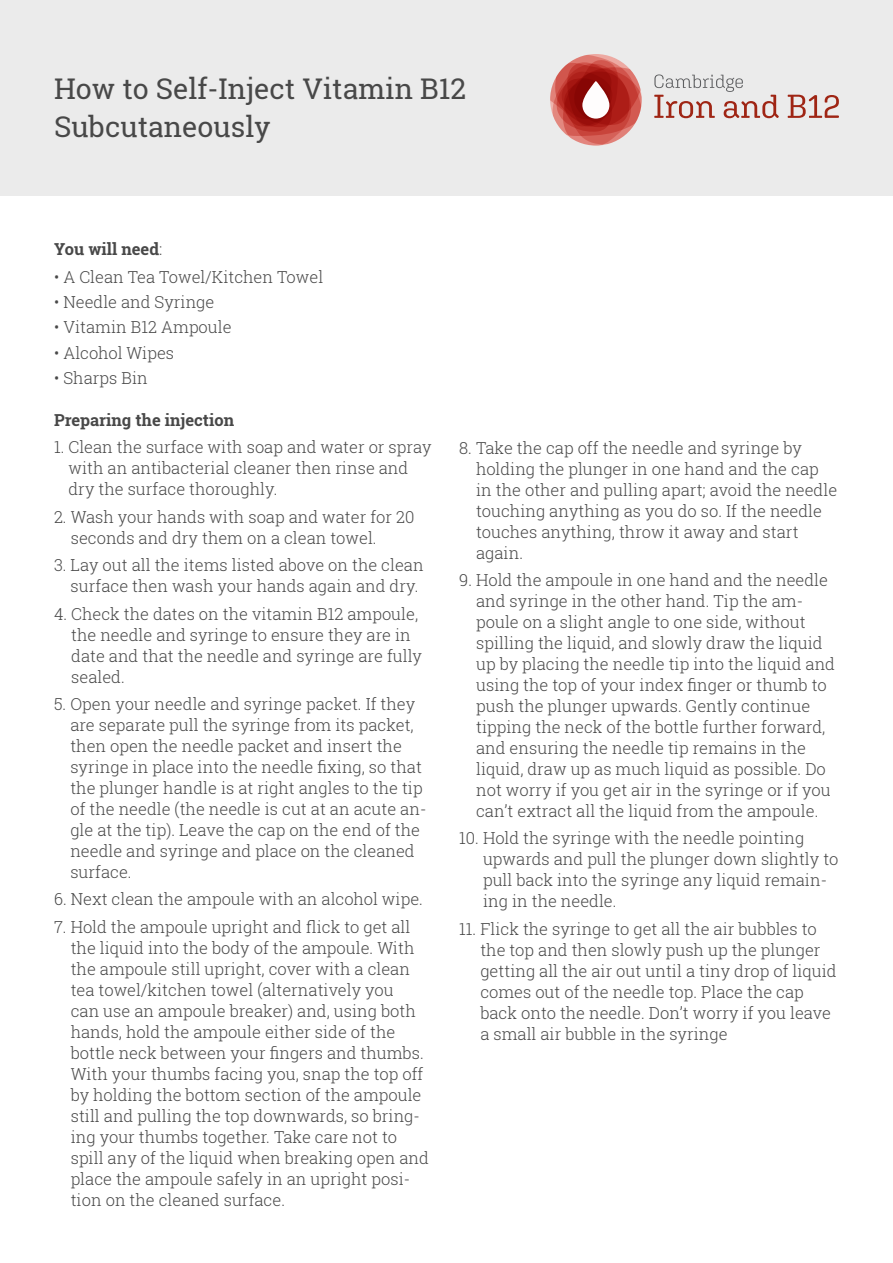
<style>
.page{position:relative;width:893px;height:1263px;background:#fff}
.page>*{position:absolute;margin:0;border:0;box-sizing:border-box;transform-origin:0 0}
.t1{font:28.5px/37.5px "Roboto Slab";color:#484848}
.t2{font:300 16.5px/21px "Roboto Slab";color:#484848}
.t3{font:700 16.5px "Roboto Slab";color:#484848}
.s1{font-weight:300}
</style>
<div class="page">
<div style="left:0;top:0;width:893px;height:196px;background:#ebebeb"></div>
<svg style="left:654px;top:74px;width:125px;height:44px"></svg>
<svg style="left:788px;top:95px;width:51px;height:23px"></svg>
<svg style="left:550px;top:54px;width:92px;height:92px"></svg>
<svg style="left:582px;top:81px;width:27px;height:38px"></svg>
<h1 class="t1" style="left:54px;top:70px;width:414px">How to Self-Inject Vitamin B12<br>Subcutaneously</h1>
<p class="t3" style="left:54px;top:238px;width:110px">You will need<span class="s1">:</span></p>
<p class="t2" style="left:54px;top:266px;width:271px">• A Clean Tea Towel/Kitchen Towel</p>
<p class="t2" style="left:54px;top:291px;width:162px">• Needle and Syringe</p>
<p class="t2" style="left:54px;top:316px;width:179px">• Vitamin B12 Ampoule</p>
<p class="t2" style="left:54px;top:342px;width:122px">• Alcohol Wipes</p>
<p class="t2" style="left:54px;top:367px;width:95px">• Sharps Bin</p>
<p class="t3" style="left:54px;top:409px;width:182px">Preparing the injection</p>
<p class="t2" style="left:68px;top:436px;width:365px;text-indent:-14px">1. Clean the surface with soap and water or spray with an antibacterial cleaner then rinse and dry the surface thoroughly.</p>
<p class="t2" style="left:71px;top:506px;width:345px;text-indent:-17px">2. Wash your hands with soap and water for 20 seconds and dry them on a clean towel.</p>
<p class="t2" style="left:71px;top:554px;width:354px;text-indent:-17px">3. Lay out all the items listed above on the clean surface then wash your hands again and dry.</p>
<p class="t2" style="left:71px;top:603px;width:352px;text-indent:-17px">4. Check the dates on the vitamin B12 ampoule, the needle and syringe to ensure they are in date and that the needle and syringe are fully sealed.</p>
<p class="t2" style="left:70px;top:693px;width:358px;text-indent:-16px">5. Open your needle and syringe packet. If they are separate pull the syringe from its packet, then open the needle packet and insert the syringe in place into the needle fixing, so that the plunger handle is at right angles to the tip of the needle (the needle is cut at an acute an&shy;gle at the tip). Leave the cap on the end of the needle and syringe and place on the cleaned surface.</p>
<p class="t2" style="left:54px;top:888px;width:370px">6. Next clean the ampoule with an alcohol wipe.</p>
<p class="t2" style="left:71px;top:916px;width:360px;text-indent:-17px">7. Hold the ampoule upright and flick to get all the liquid into the body of the ampoule. With the ampoule still upright, cover with a clean tea towel/kitchen towel (alternatively you<br>can use an ampoule breaker) and, using both hands, hold the ampoule either side of the bottle neck between your fingers and thumbs.<br>With your thumbs facing you, snap the top off by holding the bottom section of the ampoule still and pulling the top downwards, so bring&shy;ing your thumbs together. Take care not to spill any of the liquid when breaking open and place the ampoule safely in an upright posi&shy;tion on the cleaned surface.</p>
<p class="t2" style="left:476px;top:437px;width:363px;text-indent:-17px">8. Take the cap off the needle and syringe by holding the plunger in one hand and the cap in the other and pulling apart; avoid the needle touching anything as you do so. If the needle touches anything, throw it away and start again.</p>
<p class="t2" style="left:476px;top:569px;width:360px;text-indent:-17px">9. Hold the ampoule in one hand and the needle and syringe in the other hand. Tip the am&shy;poule on a slight angle to one side, without spilling the liquid, and slowly draw the liquid up by placing the needle tip into the liquid and using the top of your index finger or thumb to push the plunger upwards. Gently continue tipping the neck of the bottle further forward, and ensuring the needle tip remains in the liquid, draw up as much liquid as possible. Do not worry if you get air in the syringe or if you can’t extract all the liquid from the ampoule.</p>
<p class="t2" style="left:483px;top:827px;width:357px;text-indent:-24px">10. Hold the syringe with the needle pointing upwards and pull the plunger down slightly to pull back into the syringe any liquid remain&shy;ing in the needle.</p>
<p class="t2" style="left:480px;top:918px;width:358px;text-indent:-21px">11. Flick the syringe to get all the air bubbles to the top and then slowly push up the plunger getting all the air out until a tiny drop of liquid comes out of the needle top. Place the cap back onto the needle. Don’t worry if you leave a small air bubble in the syringe</p>
</div>
